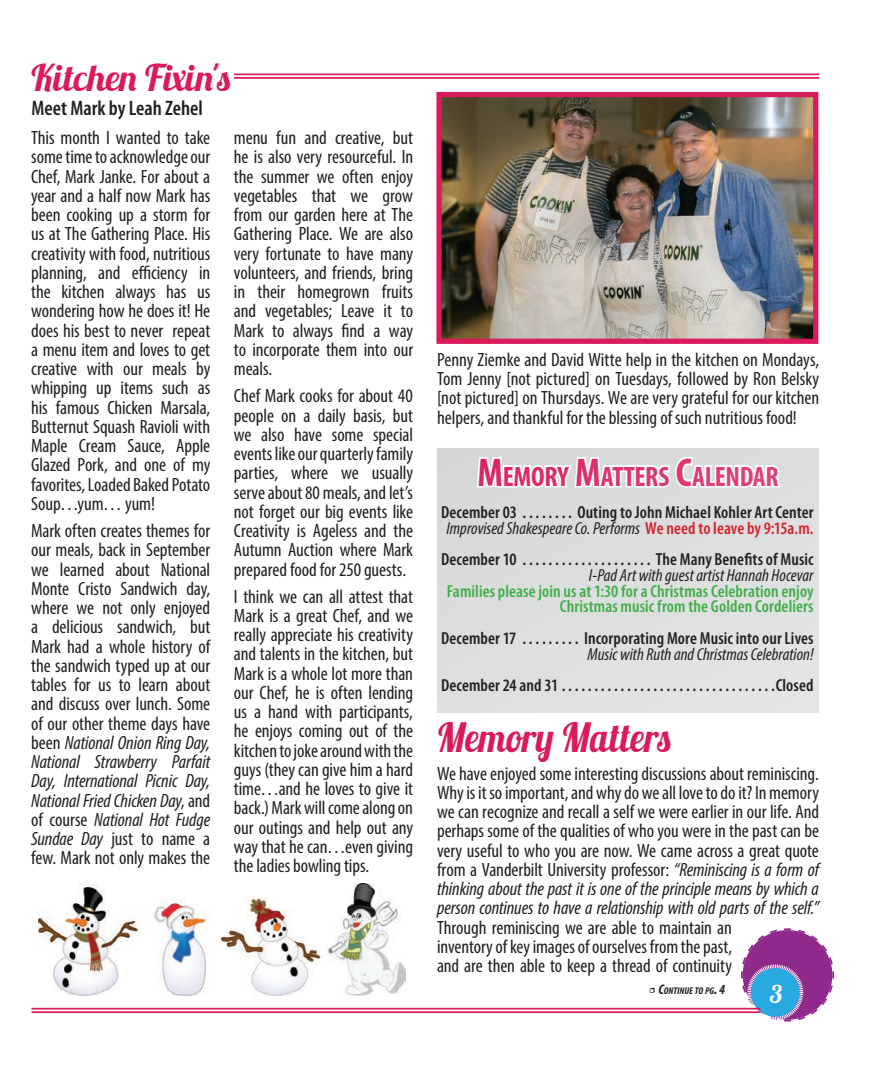
<style>
.page{position:relative;width:882px;height:1071px;background:#fff}
.page>*{position:absolute;margin:0;border:0;box-sizing:border-box;transform-origin:0 0}
.t1{font:40.43px "Lobster 1.3";color:#d91b5e;scale:.91 1}
.t2{font:36.75px "Lobster 1.3";color:#d91b5e}
.t3{font:700 condensed 28.18px "Myriad Pro";letter-spacing:-.015em;color:#d91b5e}
.t4{font:24.5px "Lobster 1.3";color:#fff}
.t5{font:600 condensed 21px "Myriad Pro";color:#231f20}
.t6{font:condensed 19.25px/19.2px "Myriad Pro";letter-spacing:-.005em;color:#231f20;text-align:justify}
.t7{font:600 condensed 17.5px/15.8px "Myriad Pro";letter-spacing:.005em;color:#231f20;text-align:right}
.t8{font:600 condensed 17.5px/15.8px "Myriad Pro";letter-spacing:.005em;color:#40ae49;text-align:right}
.t9{font:italic condensed 17.5px "Myriad Pro";color:#231f20}
.t10{font:italic 700 condensed 9.8px "Myriad Pro";color:#231f20}
.s1{font-style:italic}
.s2{font-size:40.25px}
.s3{font-weight:400;font-style:italic}
.s4{color:#d1232a}
.s5{font-family:"Minion Pro";font-style:normal;font-size:14px}
.s6{font-size:14px}
</style>
<div class="page">
<svg style="left:740px;top:928px;width:95px;height:94px"></svg>
<div style="left:437px;top:448px;width:382px;height:265px;background:#dddee0"></div>
<svg style="left:477px;top:457px;width:303px;height:31px"></svg>
<hr style="left:234px;top:74px;width:585px;height:1px;background:#d91b5e">
<hr style="left:234px;top:77px;width:585px;height:2px;background:#d91b5e">
<hr style="left:32px;top:1008px;width:728px;height:2px;background:#d91b5e">
<hr style="left:32px;top:1011px;width:728px;height:2px;background:#d91b5e">
<img style="left:442px;top:98px;width:370px;height:240px">
<div style="left:436px;top:92px;width:382px;height:252px;border:5px solid #d91b5e"></div>
<img style="left:39px;top:883px;width:367px;height:113px">
<h2 class="t2" style="left:32px;top:54px;width:201px">Kitchen Fixin's</h2>
<p class="t5" style="left:32px;top:95px;width:173px">Meet Mark by Leah Zehel</p>
<p class="t6" style="left:31px;top:128px;width:181px">This month I wanted to take some time to acknowledge our Chef, Mark Janke. For about a year and a half now Mark has been cooking up a storm for us at The Gathering Place. His creativity with food, nutritious planning, and efficiency in the kitchen always has us wondering how he does it! He does his best to never repeat a menu item and loves to get creative with our meals by whipping up items such as his famous Chicken Marsala, Butternut Squash Ravioli with Maple Cream Sauce, Apple Glazed Pork, and one of my favorites, Loaded Baked Potato Soup…yum… yum!</p>
<p class="t6" style="left:31px;top:521px;width:181px">Mark often creates themes for our meals, back in September we learned about National Monte Cristo Sandwich day, where we not only enjoyed a delicious sandwich, but Mark had a whole history of the sandwich typed up at our tables for us to learn about and discuss over lunch. Some of our other theme days have been <span class="s1">National Onion Ring Day, National Strawberry Parfait Day, International Picnic Day, National Fried Chicken Day</span>, and of course <span class="s1">National Hot Fudge Sundae Day</span> just to name a few. Mark not only makes the</p>
<p class="t6" style="left:234px;top:128px;width:181px">menu fun and creative, but he is also very resourceful. In the summer we often enjoy vegetables that we grow from our garden here at The Gathering Place. We are also very fortunate to have many volunteers, and friends, bring in their homegrown fruits and vegetables; Leave it to Mark to always find a way to incorporate them into our meals.</p>
<p class="t6" style="left:234px;top:386px;width:181px">Chef Mark cooks for about 40 people on a daily basis, but we also have some special events like our quarterly family parties, where we usually serve about 80 meals, and let’s not forget our big events like Creativity is Ageless and the Autumn Auction where Mark prepared food for 250 guests.</p>
<p class="t6" style="left:234px;top:586px;width:181px">I think we can all attest that Mark is a great Chef, and we really appreciate his creativity and talents in the kitchen, but Mark is a whole lot more than our Chef, he is often lending us a hand with participants, he enjoys coming out of the kitchen to joke around with the guys (they can give him a hard time…and he loves to give it back.) Mark will come along on our outings and help out any way that he can…even giving the ladies bowling tips.</p>
<p class="t6" style="left:437px;top:350px;width:384px">Penny Ziemke and David Witte help in the kitchen on Mondays, Tom Jenny [not pictured] on Tuesdays, followed by Ron Belsky [not pictured] on Thursdays. We are very grateful for our kitchen helpers, and thankful for the blessing of such nutritious food!</p>
<h3 class="t3" style="left:477px;top:459px;width:303px"><span class="s2">M</span>EMORY <span class="s2">M</span>ATTERS <span class="s2">C</span>ALENDAR</h3>
<p class="t7" style="left:441px;top:504px;width:80px">December 03 .........</p>
<p class="t7" style="left:446px;top:504px;width:369px">Outing to John Michael Kohler Art Center<br><span class="s3">Improvised Shakespeare Co. Performs</span> <span class="s4">We need to leave by 9:15a.m.</span></p>
<p class="t7" style="left:441px;top:551px;width:77px">December 10</p>
<p class="t7" style="left:656px;top:551px;width:159px">The Many Benefits of Music</p>
<p class="t9" style="left:589px;top:564px;width:226px">I-Pad Art with guest artist Hannah Hocevar</p>
<p class="t8" style="left:447px;top:583px;width:368px">Families please join us at 1:30 for a Christmas Celebration enjoy<br>Christmas music from the Golden Cordeliers</p>
<p class="t7" style="left:441px;top:630px;width:80px">December 17 ..........</p>
<p class="t7" style="left:584px;top:630px;width:231px">Incorporating More Music into our Lives</p>
<p class="t9" style="left:587px;top:643px;width:228px">Music with Ruth and Christmas Celebration!</p>
<p class="t7" style="left:441px;top:677px;width:119px">December 24 and 31</p>
<p class="t7" style="left:776px;top:677px;width:39px">Closed</p>
<h1 class="t1" style="left:437px;top:712px;width:259px">Memory Matters</h1>
<p class="t6" style="left:437px;top:763px;width:384px">We have enjoyed some interesting discussions about reminiscing.<br>Why is it so important, and why do we all love to do it? In memory we can recognize and recall a self we were earlier in our life. And perhaps some of the qualities of who you were in the past can be very useful to who you are now. We came across a great quote from a Vanderbilt University professor: <span class="s1">“Reminiscing is a form of thinking about the past it is one of the principle means by which a person continues to have a relationship with old parts of the self.”</span></p>
<p class="t6" style="left:437px;top:917px;width:297px">Through reminiscing we are able to maintain an inventory of key images of ourselves from the past, and are then able to keep a thread of continuity</p>
<p class="t10" style="left:649px;top:984px;width:78px"><span class="s5">•</span> <span class="s6">C</span>ONTINUE TO PG<span class="s6">. 4</span></p>
<p class="t4" style="left:770px;top:979px;width:14px">3</p>
</div>
